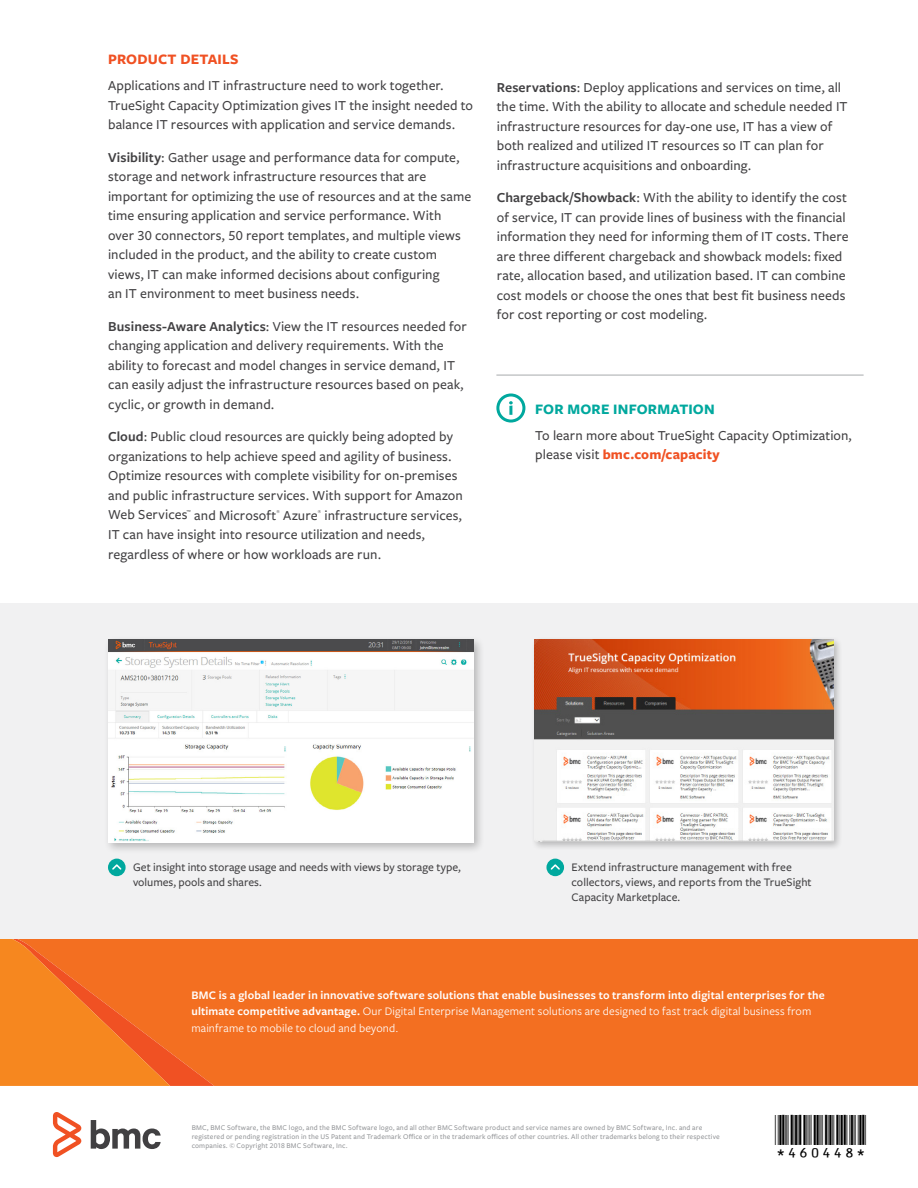
<style>
.page{position:relative;width:918px;height:1188px;background:#fff}
.page>*{position:absolute;margin:0;border:0;box-sizing:border-box;transform-origin:0 0}
.t1{font:30px "BC39 HI Tall HR";color:#000}
.t2{font:700 15px "Freight Sans Pro";letter-spacing:.01em;color:#00a89e}
.t3{font:700 15px "Freight Sans Pro";letter-spacing:.01em;color:#f05123}
.t4{font:500 14.25px/19.5px "Freight Sans Pro";letter-spacing:.005em;color:#414042}
.t5{font:600 12px/16.5px "Freight Sans Pro";letter-spacing:.015em;color:#fff}
.t6{font:500 12px/16.5px "Freight Sans Pro";letter-spacing:.015em;color:#fff}
.t7{font:500 12px/15px "Freight Sans Pro";letter-spacing:.005em;color:#414042}
.t8{font:500 7.5px/9px "Freight Sans Pro";letter-spacing:.02em;color:#939598}
.t9{font:500 4.65px "Freight Sans Pro";color:#414042}
.s1{font-weight:600}
.s2{font-weight:700;color:#f05123}
.s3{font-weight:400}
</style>
<div class="page">
<svg style="left:91px;top:1120px;width:70px;height:29px"></svg>
<svg style="left:53px;top:1112px;width:28px;height:45px"></svg>
<div style="left:214px;top:939px;width:704px;height:147px;background:#f36f21"></div>
<svg style="left:0;top:939px;width:214px;height:147px;background:#f37620"></svg>
<div style="left:0;top:603px;width:918px;height:336px;background:#f1f1f2"></div>
<div style="left:108px;top:859px;width:18px;height:17px;background:#00a89e;border-radius:50%"></div>
<svg style="left:112px;top:864px;width:10px;height:6px"></svg>
<div style="left:496px;top:393px;width:29px;height:30px;border:3px solid #00a89e;border-radius:50%"></div>
<svg style="left:509px;top:401px;width:4px;height:14px"></svg>
<hr style="left:496px;top:375px;width:368px;height:1px;background:#a8aaad">
<div style="left:546px;top:859px;width:18px;height:17px;background:#00a89e;border-radius:50%"></div>
<svg style="left:550px;top:864px;width:10px;height:6px"></svg>
<div style="left:531px;top:636px;width:312px;height:215px;background:#000;opacity:.25"></div>
<img style="left:535px;top:640px;width:298px;height:201px">
<div style="left:104px;top:635px;width:381px;height:219px;background:#000;opacity:.25"></div>
<img style="left:108px;top:640px;width:365px;height:202px">
<p class="t3" style="left:108px;top:49px;width:132px">PRODUCT DETAILS</p>
<p class="t4" style="left:108px;top:75px;width:366px">Applications and IT infrastructure need to work together.<br>TrueSight Capacity Optimization gives IT the insight needed to balance IT resources with application and service demands.</p>
<p class="t4" style="left:108px;top:147px;width:365px"><span class="s1">Visibility</span>: Gather usage and performance data for compute, storage and network infrastructure resources that are important for optimizing the use of resources and at the same time ensuring application and service performance. With<br>over 30 connectors, 50 report templates, and multiple views included in the product, and the ability to create custom views, IT can make informed decisions about configuring<br>an IT environment to meet business needs.</p>
<p class="t4" style="left:108px;top:316px;width:360px"><span class="s1">Business-Aware Analytics</span>: View the IT resources needed for changing application and delivery requirements. With the ability to forecast and model changes in service demand, IT can easily adjust the infrastructure resources based on peak, cyclic, or growth in demand.</p>
<p class="t4" style="left:108px;top:427px;width:356px"><span class="s1">Cloud</span>: Public cloud resources are quickly being adopted by organizations to help achieve speed and agility of business.<br>Optimize resources with complete visibility for on-premises and public infrastructure services. With support for Amazon Web Services</p>
<p class="t4" style="left:108px;top:505px;width:356px;text-indent:216px">infrastructure services,<br>IT can have insight into resource utilization and needs, regardless of where or how workloads are run.</p>
<p class="t9" style="left:187px;top:509px;width:6px">™</p>
<p class="t4" style="left:194px;top:505px;width:84px">and Microsoft</p>
<p class="t9" style="left:277px;top:509px;width:5px">®</p>
<p class="t4" style="left:283px;top:505px;width:36px">Azure</p>
<p class="t9" style="left:318px;top:509px;width:5px">®</p>
<p class="t4" style="left:497px;top:77px;width:352px"><span class="s1">Reservations</span>: Deploy applications and services on time, all the time. With the ability to allocate and schedule needed IT infrastructure resources for day-one use, IT has a view of both realized and utilized IT resources so IT can plan for infrastructure acquisitions and onboarding.</p>
<p class="t4" style="left:497px;top:187px;width:353px"><span class="s1">Chargeback/Showback</span>: With the ability to identify the cost of service, IT can provide lines of business with the financial information they need for informing them of IT costs. There are three different chargeback and showback models: fixed rate, allocation based, and utilization based. IT can combine cost models or choose the ones that best fit business needs for cost reporting or cost modeling.</p>
<p class="t2" style="left:535px;top:398px;width:181px">FOR MORE INFORMATION</p>
<p class="t4" style="left:535px;top:425px;width:318px">To learn more about TrueSight Capacity Optimization, please visit <span class="s2">bmc.com/capacity</span></p>
<p class="t7" style="left:133px;top:859px;width:329px">Get insight into storage usage and needs with views by storage type, volumes, pools and shares.</p>
<p class="t7" style="left:572px;top:859px;width:242px">Extend infrastructure management with free collectors, views, and reports from the TrueSight<br>Capacity Marketplace.</p>
<p class="t5" style="left:191px;top:986px;width:635px">BMC is a global leader in innovative software solutions that enable businesses to transform into digital enterprises for the ultimate competitive advantage. <span class="s3">Our Digital Enterprise Management solutions are designed to fast track digital business from mainframe to mobile to cloud and beyond.</span></p>
<p class="t6" style="left:216px;top:988px;width:581px">services. From mainframe to cloud to mobile, we pair igh-speed dig tal innovation with robust IT industrialization— allowing our customers o provide amazing use experiences wi h op mized IT performance, cost, compliance, and</p>
<p class="t8" style="left:192px;top:1123px;width:530px">BMC, BMC Software, the BMC logo, and the BMC Software logo, and all other BMC Software product and service names are owned by BMC Software, Inc. and are registered or pending registration in the US Patent and Trademark Office or in the trademark offices of other countries. All other trademarks belong to their respective companies. © Copyright 2018 BMC Software, Inc.</p>
<h1 class="t1" style="left:775px;top:1107px;width:93px">*460448*</h1>
</div>
